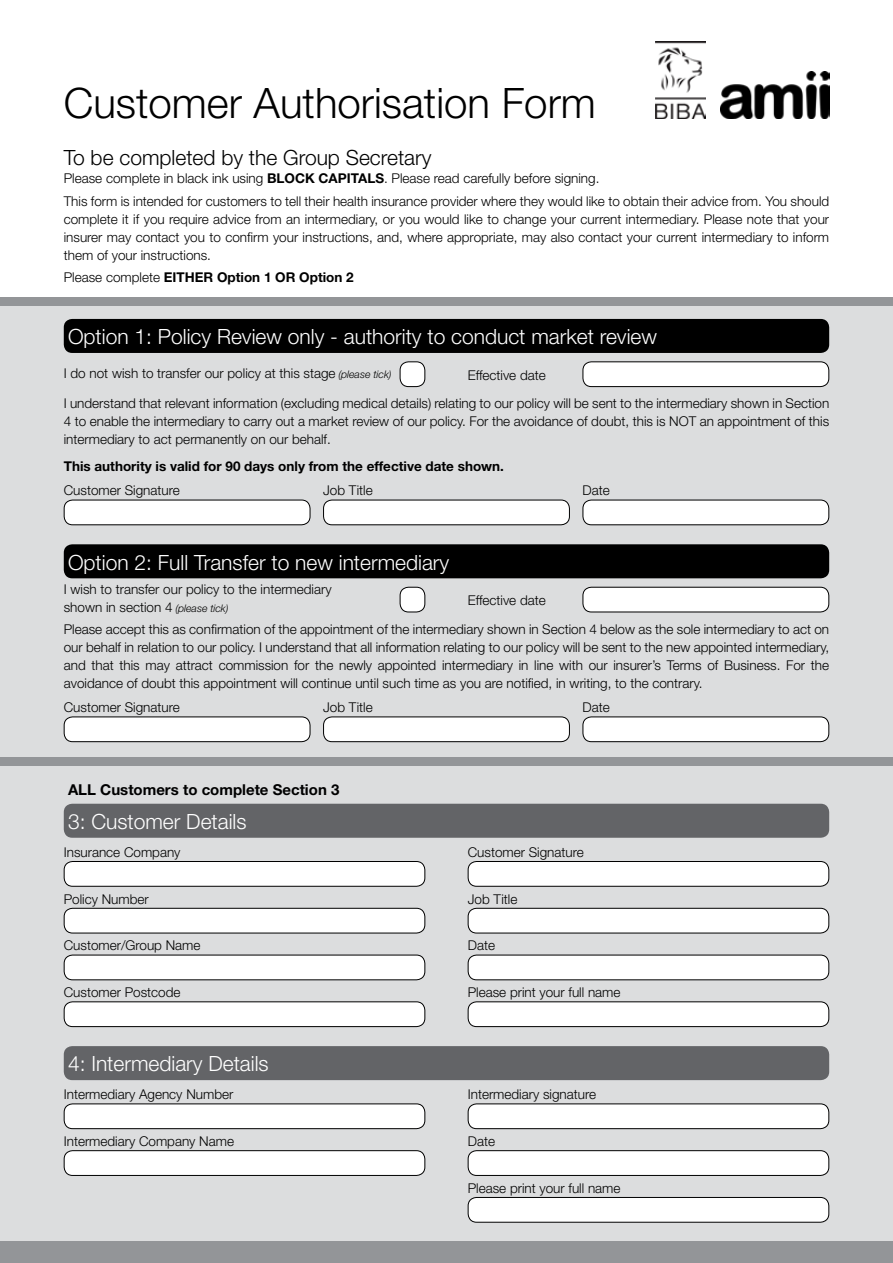
<style>
.page{position:relative;width:893px;height:1263px;background:#fff}
.page>*{position:absolute;margin:0;border:0;box-sizing:border-box;transform-origin:0 0}
.t1{font:300 42px "Helvetica Neue";color:#000}
.t2{font:300 21px "Helvetica Neue";color:#fff}
.t3{font:300 21px "Helvetica Neue";color:#000}
.t4{font:700 15px "Helvetica Neue";color:#000}
.t5{font:300 13.5px/18px "Helvetica Neue";color:#000;text-align:justify}
.t6{font:700 13.5px "Helvetica Neue";color:#000}
.s1{font-weight:700}
.s2{font-weight:300}
.s3{font-style:italic;font-size:10.5px}
</style>
<div class="page">
<div style="left:0;top:298px;width:893px;height:965px;background:#dcddde"></div>
<img style="left:656px;top:41px;width:50px;height:78px">
<img style="left:720px;top:72px;width:109px;height:47px">
<div style="left:0;top:298px;width:893px;height:8px;background:#939598"></div>
<div style="left:64px;top:319px;width:765px;height:34px;background:#000;border-radius:9px"></div>
<div style="left:400px;top:362px;width:25px;height:25px;background:#fff;border-radius:9px"></div>
<div style="left:400px;top:361px;width:25px;height:26px;border:1px solid #000;border-radius:9px"></div>
<div style="left:583px;top:362px;width:246px;height:25px;background:#fff;border-radius:9px"></div>
<div style="left:583px;top:361px;width:246px;height:26px;border:1px solid #000;border-radius:9px"></div>
<div style="left:64px;top:500px;width:246px;height:25px;background:#fff;border-radius:9px"></div>
<div style="left:64px;top:500px;width:246px;height:25px;border:1px solid #000;border-radius:9px"></div>
<div style="left:324px;top:500px;width:245px;height:25px;background:#fff;border-radius:9px"></div>
<div style="left:323px;top:500px;width:247px;height:25px;border:1px solid #000;border-radius:9px"></div>
<div style="left:583px;top:500px;width:246px;height:25px;background:#fff;border-radius:9px"></div>
<div style="left:583px;top:500px;width:246px;height:25px;border:1px solid #000;border-radius:9px"></div>
<div style="left:64px;top:544px;width:765px;height:34px;background:#000;border-radius:9px"></div>
<div style="left:400px;top:587px;width:25px;height:25px;background:#fff;border-radius:9px"></div>
<div style="left:400px;top:587px;width:25px;height:25px;border:1px solid #000;border-radius:9px"></div>
<div style="left:583px;top:587px;width:246px;height:25px;background:#fff;border-radius:9px"></div>
<div style="left:583px;top:587px;width:246px;height:25px;border:1px solid #000;border-radius:9px"></div>
<div style="left:64px;top:717px;width:246px;height:25px;background:#fff;border-radius:9px"></div>
<div style="left:64px;top:716px;width:246px;height:26px;border:1px solid #000;border-radius:9px"></div>
<div style="left:324px;top:717px;width:245px;height:25px;background:#fff;border-radius:9px"></div>
<div style="left:323px;top:716px;width:247px;height:26px;border:1px solid #000;border-radius:9px"></div>
<div style="left:583px;top:717px;width:246px;height:25px;background:#fff;border-radius:9px"></div>
<div style="left:583px;top:716px;width:246px;height:26px;border:1px solid #000;border-radius:9px"></div>
<div style="left:0;top:757px;width:893px;height:8px;background:#939598"></div>
<div style="left:64px;top:804px;width:765px;height:34px;background:#636467;border-radius:9px"></div>
<div style="left:64px;top:861px;width:361px;height:25px;background:#fff;border-radius:9px"></div>
<div style="left:64px;top:861px;width:361px;height:26px;border:1px solid #000;border-radius:9px"></div>
<div style="left:64px;top:908px;width:361px;height:25px;background:#fff;border-radius:9px"></div>
<div style="left:64px;top:908px;width:361px;height:25px;border:1px solid #000;border-radius:9px"></div>
<div style="left:64px;top:955px;width:361px;height:25px;background:#fff;border-radius:9px"></div>
<div style="left:64px;top:955px;width:361px;height:25px;border:1px solid #000;border-radius:9px"></div>
<div style="left:64px;top:1002px;width:361px;height:24px;background:#fff;border-radius:9px"></div>
<div style="left:64px;top:1001px;width:361px;height:26px;border:1px solid #000;border-radius:9px"></div>
<div style="left:468px;top:861px;width:361px;height:25px;background:#fff;border-radius:9px"></div>
<div style="left:468px;top:861px;width:361px;height:26px;border:1px solid #000;border-radius:9px"></div>
<div style="left:468px;top:908px;width:361px;height:25px;background:#fff;border-radius:9px"></div>
<div style="left:468px;top:908px;width:361px;height:25px;border:1px solid #000;border-radius:9px"></div>
<div style="left:468px;top:955px;width:361px;height:25px;background:#fff;border-radius:9px"></div>
<div style="left:468px;top:955px;width:361px;height:25px;border:1px solid #000;border-radius:9px"></div>
<div style="left:468px;top:1002px;width:361px;height:24px;background:#fff;border-radius:9px"></div>
<div style="left:468px;top:1001px;width:361px;height:26px;border:1px solid #000;border-radius:9px"></div>
<div style="left:64px;top:1046px;width:765px;height:34px;background:#636467;border-radius:9px"></div>
<div style="left:64px;top:1104px;width:361px;height:25px;background:#fff;border-radius:9px"></div>
<div style="left:64px;top:1103px;width:361px;height:26px;border:1px solid #000;border-radius:9px"></div>
<div style="left:64px;top:1151px;width:361px;height:24px;background:#fff;border-radius:9px"></div>
<div style="left:64px;top:1150px;width:361px;height:26px;border:1px solid #000;border-radius:9px"></div>
<div style="left:468px;top:1197px;width:361px;height:25px;background:#fff;border-radius:9px"></div>
<div style="left:468px;top:1197px;width:361px;height:25px;border:1px solid #000;border-radius:9px"></div>
<div style="left:468px;top:1104px;width:361px;height:25px;background:#fff;border-radius:9px"></div>
<div style="left:468px;top:1103px;width:361px;height:26px;border:1px solid #000;border-radius:9px"></div>
<div style="left:468px;top:1151px;width:361px;height:24px;background:#fff;border-radius:9px"></div>
<div style="left:468px;top:1150px;width:361px;height:26px;border:1px solid #000;border-radius:9px"></div>
<div style="left:0;top:1242px;width:893px;height:21px;background:#939598"></div>
<h1 class="t1" style="left:64px;top:78px;width:534px">Customer Authorisation Form</h1>
<h2 class="t3" style="left:64px;top:145px;width:369px">To be completed by the Group Secretary</h2>
<p class="t5" style="left:64px;top:167px;width:767px;line-height:22.2px">Please complete in black ink using <span class="s1">BLOCK CAPITALS</span>. Please read carefully before signing.<br>This form is intended for customers to tell their health insurance provider where they would like to obtain their advice from. You should</p>
<p class="t5" style="left:64px;top:210px;width:767px">complete it if you require advice from an intermediary, or you would like to change your current intermediary. Please note that your insurer may contact you to confirm your instructions, and, where appropriate, may also contact your current intermediary to inform them of your instructions.</p>
<p class="t6" style="left:64px;top:269px;width:292px"><span class="s2">Please complete</span> EITHER Option 1 OR Option 2</p>
<h2 class="t2" style="left:68px;top:324px;width:590px">Option 1: Policy Review only - authority to conduct market review</h2>
<p class="t5" style="left:64px;top:364px;width:329px">I do not wish to transfer our policy at this stage <span class="s3">(please tick)</span></p>
<p class="t5" style="left:64px;top:394px;width:767px">I understand that relevant information (excluding medical details) relating to our policy will be sent to the intermediary shown in Section 4 to enable the intermediary to carry out a market review of our policy. For the avoidance of doubt, this is NOT an appointment of this intermediary to act permanently on our behalf.</p>
<p class="t6" style="left:64px;top:458px;width:442px">This authority is valid for 90 days only from the effective date shown.</p>
<p class="t5" style="left:468px;top:366px;width:80px">Effective date</p>
<p class="t5" style="left:64px;top:481px;width:118px">Customer Signature</p>
<p class="t5" style="left:323px;top:481px;width:51px">Job Title</p>
<p class="t5" style="left:583px;top:481px;width:29px">Date</p>
<h2 class="t2" style="left:68px;top:549px;width:383px">Option 2: Full Transfer to new intermediary</h2>
<p class="t5" style="left:64px;top:580px;width:269px">I wish to transfer our policy to the intermediary shown in section 4 <span class="s3">(please tick)</span></p>
<p class="t5" style="left:64px;top:619px;width:767px">Please accept this as confirmation of the appointment of the intermediary shown in Section 4 below as the sole intermediary to act on our behalf in relation to our policy. I understand that all information relating to our policy will be sent to the new appointed intermediary, and that this may attract commission for the newly appointed intermediary in line with our insurer’s Terms of Business. For the avoidance of doubt this appointment will continue until such time as you are notified, in writing, to the contrary.</p>
<p class="t5" style="left:468px;top:591px;width:80px">Effective date</p>
<p class="t5" style="left:64px;top:698px;width:118px">Customer Signature</p>
<p class="t5" style="left:323px;top:698px;width:51px">Job Title</p>
<p class="t5" style="left:583px;top:698px;width:29px">Date</p>
<p class="t4" style="left:68px;top:780px;width:273px">ALL Customers to complete Section 3</p>
<h2 class="t2" style="left:68px;top:809px;width:180px">3: Customer Details</h2>
<p class="t5" style="left:64px;top:843px;width:118px">Insurance Company</p>
<p class="t5" style="left:64px;top:889px;width:87px">Policy Number</p>
<p class="t5" style="left:64px;top:936px;width:138px">Customer/Group Name</p>
<p class="t5" style="left:64px;top:983px;width:118px">Customer Postcode</p>
<h2 class="t2" style="left:68px;top:1051px;width:202px">4: Intermediary Details</h2>
<p class="t5" style="left:64px;top:1085px;width:171px">Intermediary Agency Number</p>
<p class="t5" style="left:64px;top:1132px;width:172px">Intermediary Company Name</p>
<p class="t5" style="left:468px;top:843px;width:118px">Customer Signature</p>
<p class="t5" style="left:468px;top:889px;width:51px">Job Title</p>
<p class="t5" style="left:468px;top:936px;width:29px">Date</p>
<p class="t5" style="left:468px;top:983px;width:154px">Please print your full name</p>
<p class="t5" style="left:468px;top:1085px;width:130px">Intermediary signature</p>
<p class="t5" style="left:468px;top:1132px;width:29px">Date</p>
<p class="t5" style="left:468px;top:1179px;width:154px">Please print your full name</p>
</div>
